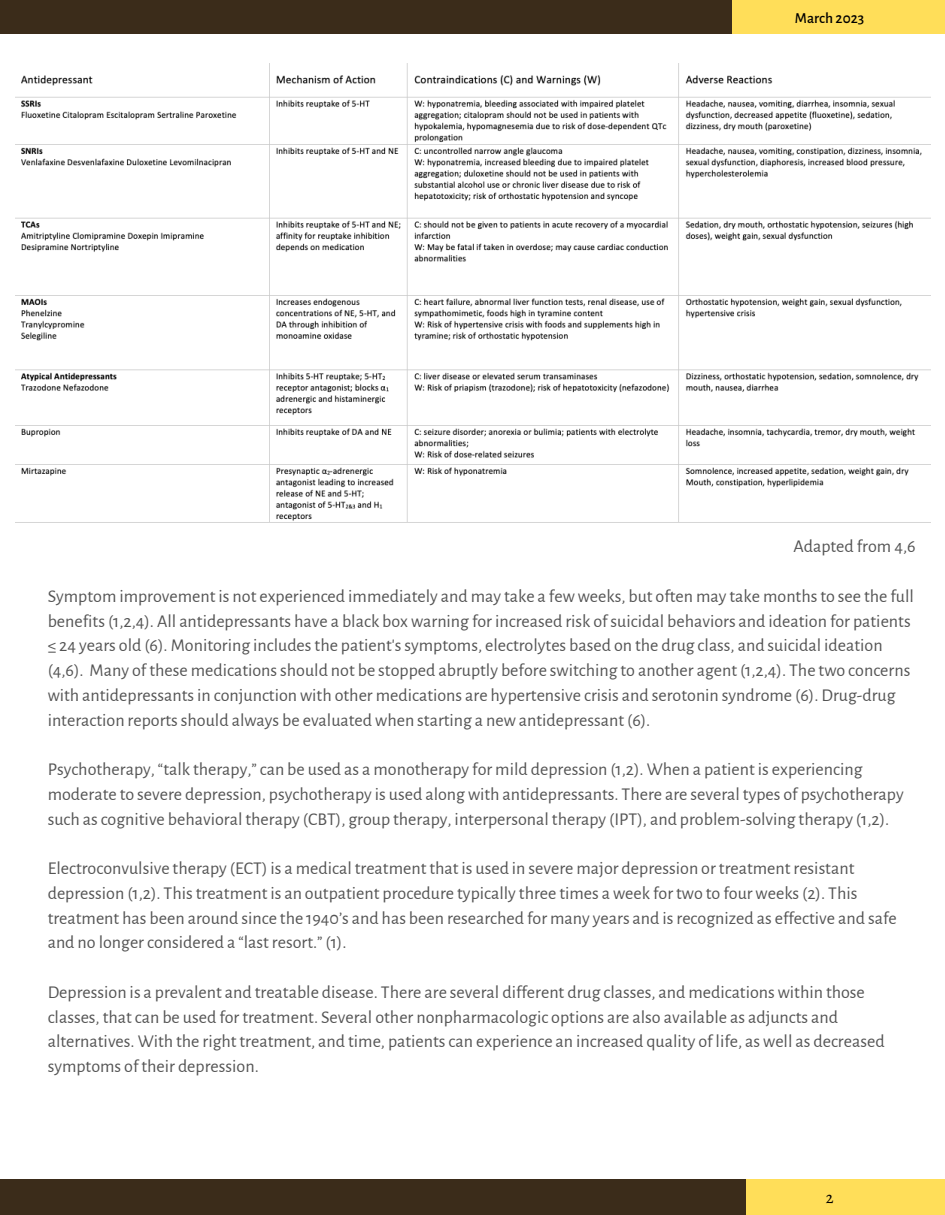
<style>
.page{position:relative;width:945px;height:1215px;background:#fff}
.page>*{position:absolute;margin:0;border:0;box-sizing:border-box;transform-origin:0 0}
.t1{font:18px/24.8px "Alegreya Sans";color:#545454}
.t2{font:16.5px "Alegreya SC";color:#000}
.t3{font:500 15.3px "Alegreya Sans";color:#000}
</style>
<div class="page">
<div style="left:0;top:0;width:732px;height:34px;background:#3b2c1a"></div>
<div style="left:732px;top:0;width:213px;height:33px;background:#ffde59"></div>
<div style="left:0;top:1179px;width:746px;height:36px;background:#3b2c1a"></div>
<div style="left:746px;top:1179px;width:199px;height:36px;background:#ffde59"></div>
<img style="left:15px;top:63px;width:915px;height:460px">
<p class="t3" style="left:795px;top:11px;width:71px">March 2023</p>
<p class="t1" style="left:793px;top:535px;width:124px">Adapted from 4,6</p>
<p class="t1" style="left:48px;top:584px;width:868px">Symptom improvement is not experienced immediately and may take a few weeks, but often may take months to see the full benefits (1,2,4). All antidepressants have a black box warning for increased risk of suicidal behaviors and ideation for patients ≤ 24 years old (6). Monitoring includes the patient's symptoms, electrolytes based on the drug class, and suicidal ideation (4,6). Many of these medications should not be stopped abruptly before switching to another agent (1,2,4). The two concerns with antidepressants in conjunction with other medications are hypertensive crisis and serotonin syndrome (6). Drug-drug interaction reports should always be evaluated when starting a new antidepressant (6).</p>
<p class="t1" style="left:48px;top:757px;width:858px">Psychotherapy, “talk therapy,” can be used as a monotherapy for mild depression (1,2). When a patient is experiencing moderate to severe depression, psychotherapy is used along with antidepressants. There are several types of psychotherapy such as cognitive behavioral therapy (CBT), group therapy, interpersonal therapy (IPT), and problem-solving therapy (1,2).</p>
<p class="t1" style="left:48px;top:856px;width:851px">Electroconvulsive therapy (ECT) is a medical treatment that is used in severe major depression or treatment resistant depression (1,2). This treatment is an outpatient procedure typically three times a week for two to four weeks (2). This treatment has been around since the 1940’s and has been researched for many years and is recognized as effective and safe and no longer considered a “last resort.” (1).</p>
<p class="t1" style="left:48px;top:980px;width:839px">Depression is a prevalent and treatable disease. There are several different drug classes, and medications within those classes, that can be used for treatment. Several other nonpharmacologic options are also available as adjuncts and alternatives. With the right treatment, and time, patients can experience an increased quality of life, as well as decreased symptoms of their depression.</p>
<p class="t2" style="left:826px;top:1186px;width:9px">2</p>
</div>
